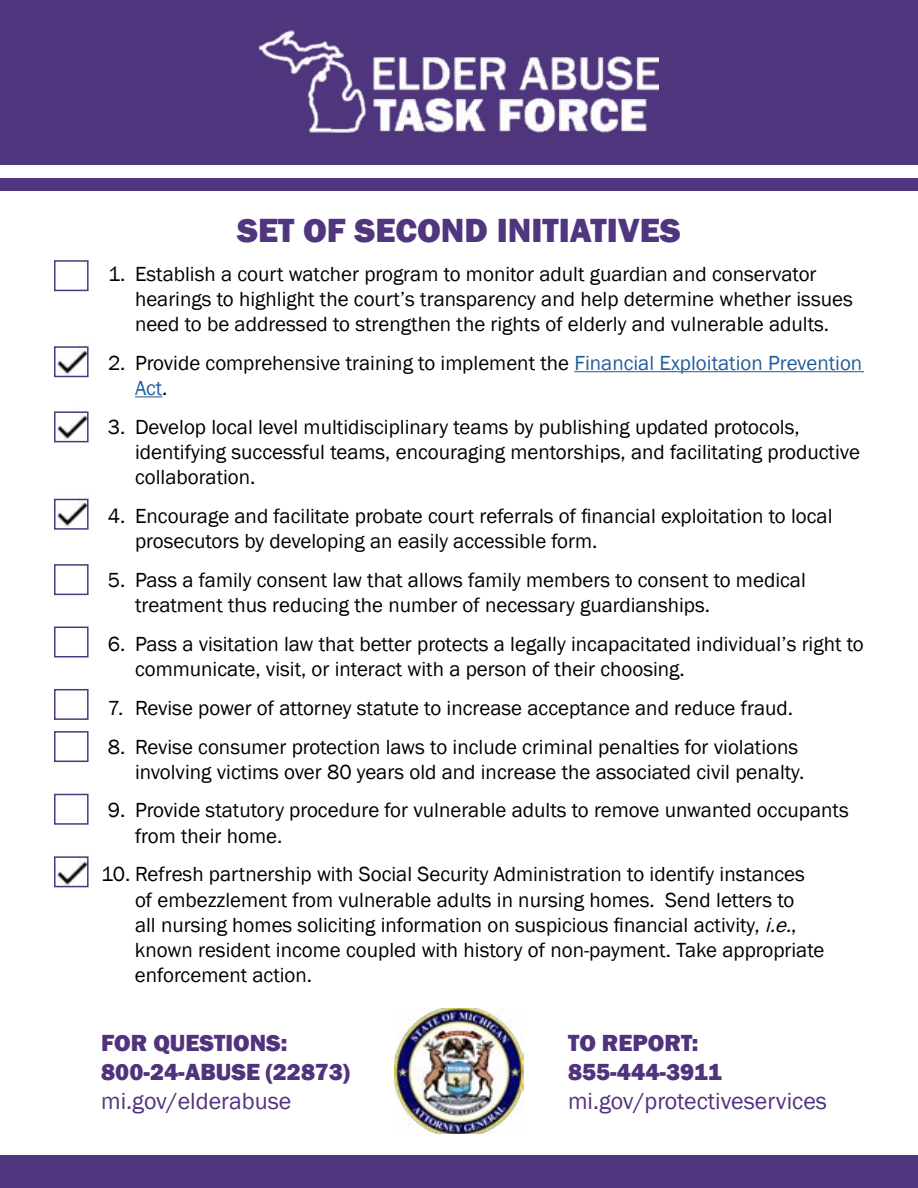
<style>
.page{position:relative;width:918px;height:1188px;background:#fff}
.page>*{position:absolute;margin:0;border:0;box-sizing:border-box;transform-origin:0 0}
.t1{font:800 34.5px "Franklin Gothic";color:#50367e}
.t2{font:800 24px "Franklin Gothic";color:#51327d}
.t3{font:24px "Franklin Gothic";color:#51327d}
.t4{font:21px/25.2px "Franklin Gothic";color:#000}
.s1{color:#215e9e}
.s2{font-style:italic}
</style>
<div class="page">
<div style="left:0;top:1155px;width:918px;height:33px;background:#50367e"></div>
<div style="left:0;top:178px;width:918px;height:13px;background:#50367e"></div>
<hr style="left:574px;top:371px;width:290px;height:1px;background:#215e9e">
<svg style="left:135px;top:396px;width:27px;height:1px"></svg>
<div style="left:0;top:0;width:918px;height:164px;background:#50367e"></div>
<img style="left:259px;top:30px;width:400px;height:104px">
<svg style="left:54px;top:260px;width:35px;height:628px"></svg>
<img style="left:54px;top:342px;width:35px;height:34px">
<img style="left:54px;top:495px;width:35px;height:33px">
<img style="left:54px;top:407px;width:35px;height:34px">
<img style="left:54px;top:854px;width:35px;height:33px">
<img style="left:394px;top:1009px;width:130px;height:125px">
<h1 class="t1" style="left:237px;top:208px;width:445px">SET OF SECOND INITIATIVES</h1>
<p class="t4" style="left:135px;top:262px;width:719px;text-indent:-27px">1. Establish a court watcher program to monitor adult guardian and conservator hearings to highlight the court’s transparency and help determine whether issues need to be addressed to strengthen the rights of elderly and vulnerable adults.</p>
<p class="t4" style="left:135px;top:351px;width:729px;text-indent:-27px">2. Provide comprehensive training to implement the <span class="s1">Financial Exploitation Prevention<br>Act</span>.</p>
<p class="t4" style="left:135px;top:415px;width:726px;text-indent:-27px">3. Develop local level multidisciplinary teams by publishing updated protocols, identifying successful teams, encouraging mentorships, and facilitating productive collaboration.</p>
<p class="t4" style="left:135px;top:504px;width:699px;text-indent:-27px">4. Encourage and facilitate probate court referrals of financial exploitation to local prosecutors by developing an easily accessible form.</p>
<p class="t4" style="left:135px;top:568px;width:672px;text-indent:-27px">5. Pass a family consent law that allows family members to consent to medical treatment thus reducing the number of necessary guardianships.</p>
<p class="t4" style="left:135px;top:632px;width:730px;text-indent:-27px">6. Pass a visitation law that better protects a legally incapacitated individual’s right to communicate, visit, or interact with a person of their choosing.</p>
<p class="t4" style="left:108px;top:696px;width:687px">7. Revise power of attorney statute to increase acceptance and reduce fraud.</p>
<p class="t4" style="left:108px;top:734px;width:698px;text-align:right">8. Revise consumer protection laws to include criminal penalties for violations involving victims over 80 years old and increase the associated civil penalty.</p>
<p class="t4" style="left:135px;top:798px;width:715px;text-indent:-27px">9. Provide statutory procedure for vulnerable adults to remove unwanted occupants from their home.</p>
<p class="t4" style="left:135px;top:862px;width:691px;text-indent:-34px">10. Refresh partnership with Social Security Administration to identify instances of embezzlement from vulnerable adults in nursing homes. Send letters to<br>all nursing homes soliciting information on suspicious financial activity, <span class="s2">i.e.</span>, known resident income coupled with history of non-payment. Take appropriate enforcement action.</p>
<p class="t2" style="left:101px;top:1027px;width:188px">FOR QUESTIONS:</p>
<p class="t2" style="left:568px;top:1027px;width:132px">TO REPORT:</p>
<p class="t2" style="left:101px;top:1056px;width:250px">800-24-ABUSE (22873)</p>
<p class="t2" style="left:568px;top:1056px;width:155px">855-444-3911</p>
<p class="t3" style="left:101px;top:1086px;width:192px">mi.gov/elderabuse</p>
<p class="t3" style="left:568px;top:1086px;width:260px">mi.gov/protectiveservices</p>
</div>
